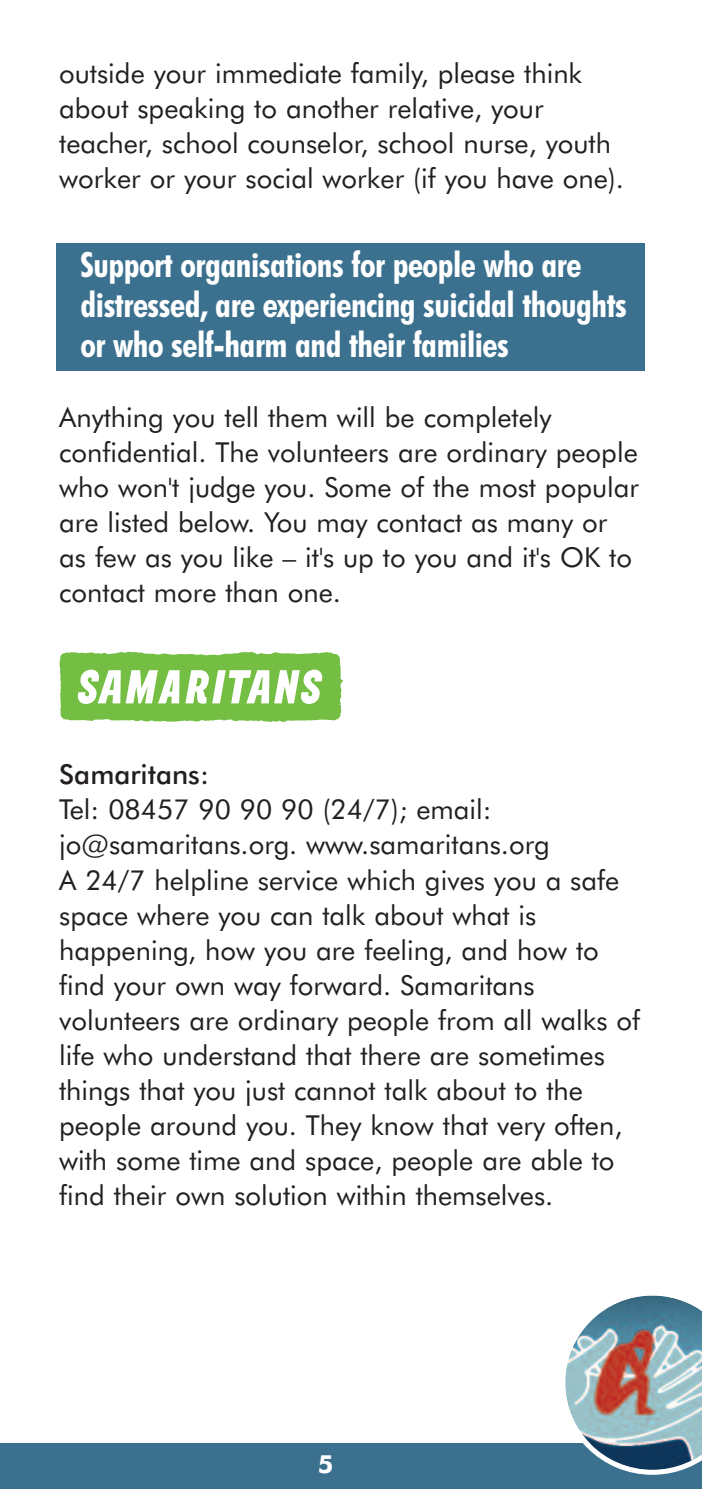
<style>
.page{position:relative;width:702px;height:1489px;background:#fff}
.page>*{position:absolute;margin:0;border:0;box-sizing:border-box;transform-origin:0 0}
.t1{font:700 condensed 35px/40px "Futura BT";letter-spacing:-.015em;color:#fff}
.t2{font:27.5px/35px "Futura BT";color:#231f20}
.t3{font:500 27.5px "Futura BT";color:#231f20}
.t4{font:700 25px "Futura BT";color:#fff}
</style>
<div class="page">
<div style="left:57px;top:243px;width:588px;height:127px;background:#3b718f"></div>
<div style="left:0;top:1443px;width:702px;height:45px;background:#3b718f"></div>
<svg style="left:60px;top:651px;width:283px;height:70px"></svg>
<svg style="left:565px;top:1295px;width:137px;height:179px"></svg>
<p class="t2" style="left:59px;top:58px;width:566px">outside your immediate family, please think about speaking to another relative, your teacher, school counselor, school nurse, youth worker or your social worker (if you have one).</p>
<p class="t1" style="left:80px;top:247px;width:548px">Support organisations for people who are distressed, are experiencing suicidal thoughts or who self-harm and their families</p>
<p class="t2" style="left:59px;top:402px;width:581px">Anything you tell them will be completely confidential. The volunteers are ordinary people who won't judge you. Some of the most popular are listed below. You may contact as many or as few as you like – it's up to you and it's OK to contact more than one.</p>
<p class="t3" style="left:59px;top:763px;width:151px">Samaritans:</p>
<p class="t2" style="left:59px;top:794px;width:582px">Tel: 08457 90 90 90 (24/7); email: jo@samaritans.org. www.samaritans.org<br>A 24/7 helpline service which gives you a safe space where you can talk about what is happening, how you are feeling, and how to find your own way forward. Samaritans volunteers are ordinary people from all walks of life who understand that there are sometimes things that you just cannot talk about to the people around you. They know that very often, with some time and space, people are able to find their own solution within themselves.</p>
<p class="t4" style="left:318px;top:1453px;width:17px">5</p>
</div>
